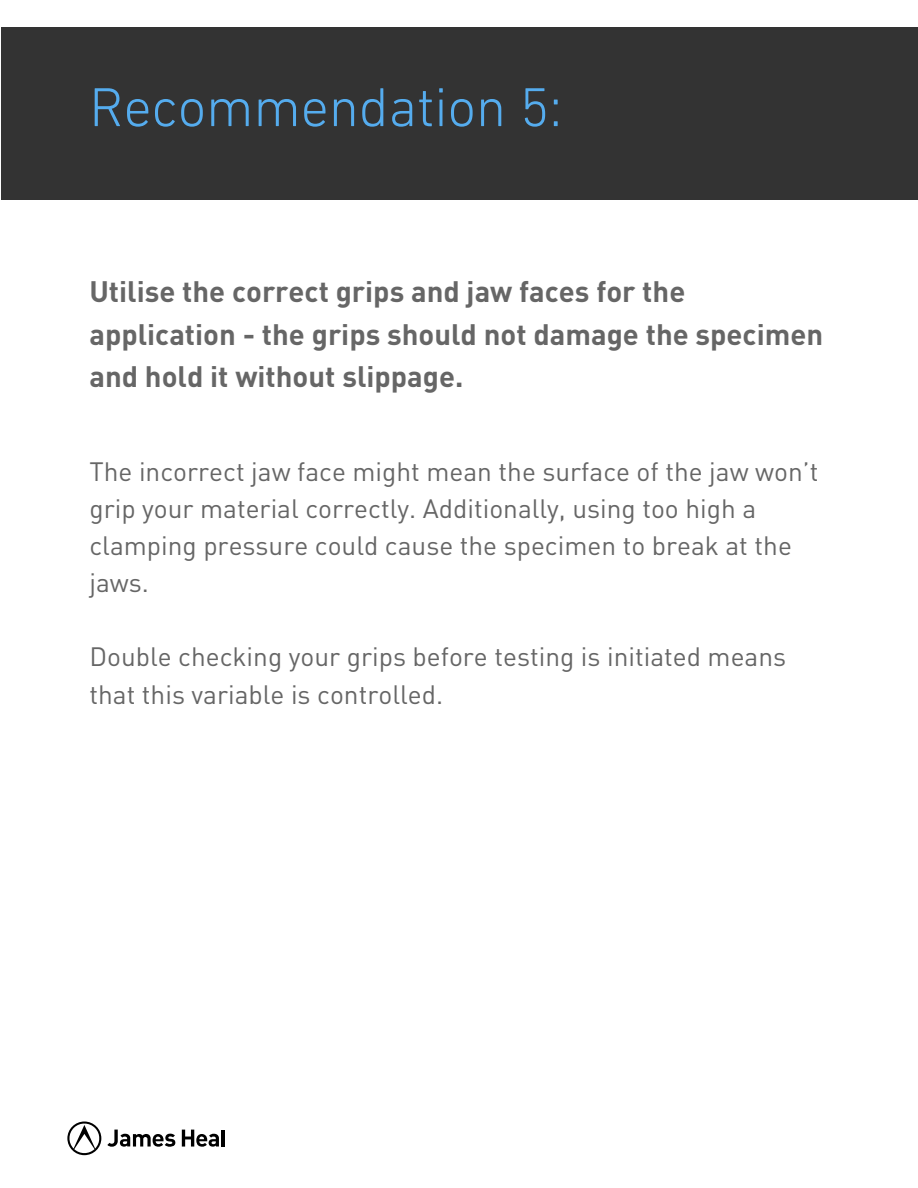
<style>
.page{position:relative;width:918px;height:1188px;background:#fff}
.page>*{position:absolute;margin:0;border:0;box-sizing:border-box;transform-origin:0 0}
.t1{font:300 55.65px "DIN Next LT Pro";color:#55acee}
.t2{font:700 29.25px/42.8px "DINOT";color:#666}
.t3{font:26.25px/37.2px "DINOT";color:#666}
</style>
<div class="page">
<div style="left:1px;top:27px;width:917px;height:173px;background:#333"></div>
<svg style="left:67px;top:1122px;width:34px;height:33px"></svg>
<hr style="left:222px;top:1130px;width:3px;height:17px;background:#000">
<svg style="left:107px;top:1130px;width:68px;height:17px"></svg>
<svg style="left:182px;top:1130px;width:37px;height:17px"></svg>
<p class="t1" style="left:89px;top:84px;width:474px">Recommendation 5:</p>
<p class="t2" style="left:89px;top:269px;width:735px">Utilise the correct grips and jaw faces for the application - the grips should not damage the specimen and hold it without slippage.</p>
<p class="t3" style="left:89px;top:452px;width:731px">The incorrect jaw face might mean the surface of the jaw won’t grip your material correctly. Additionally, using too high a clamping pressure could cause the specimen to break at the jaws.</p>
<p class="t3" style="left:89px;top:637px;width:698px">Double checking your grips before testing is initiated means that this variable is controlled.</p>
</div>
